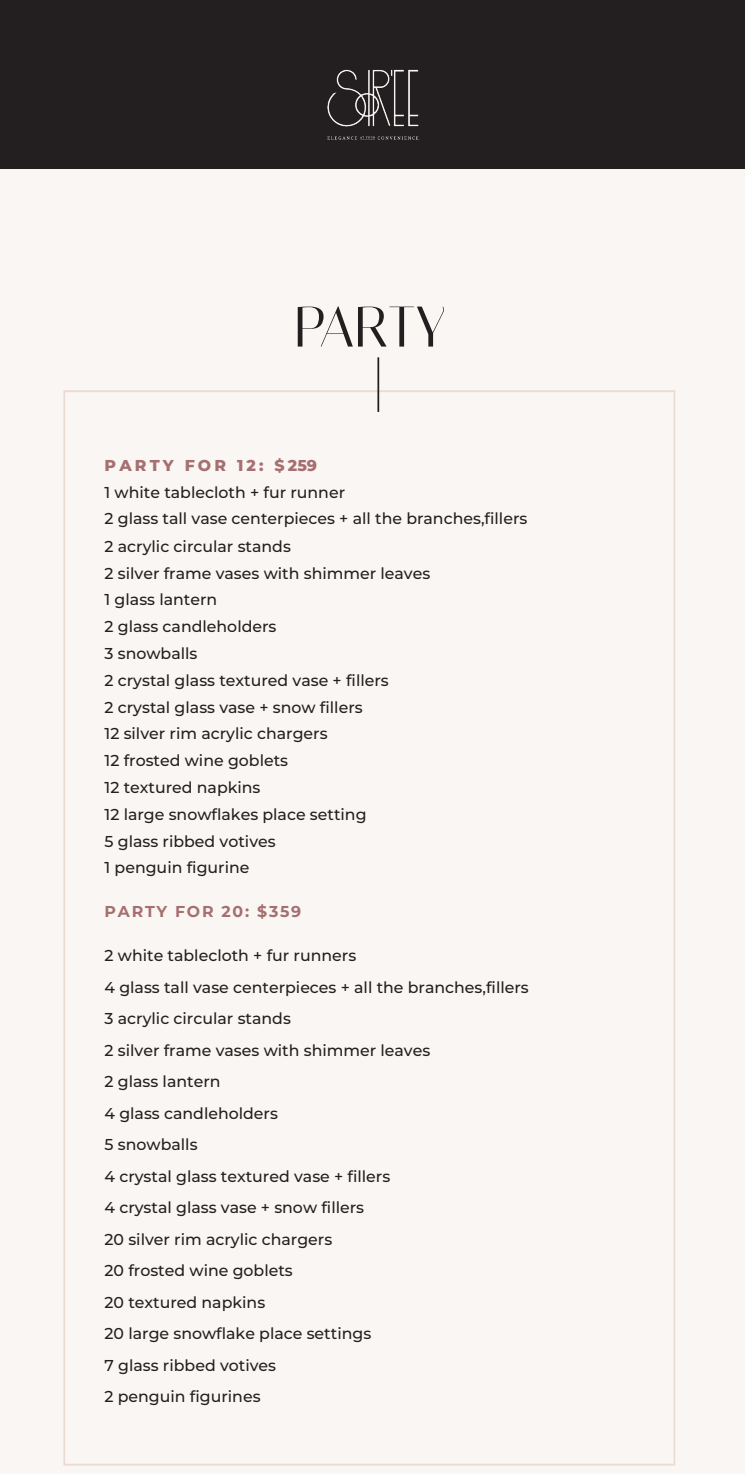
<style>
.page{position:relative;width:745px;height:1474px;background:#fff}
.page>*{position:absolute;margin:0;border:0;box-sizing:border-box;transform-origin:0 0}
.t1{font:57.05px "Italiana";letter-spacing:-.01em;color:#231f20}
.t2{font:500 15.75px/31.5px "Montserrat";color:#231f20}
.t3{font:700 15.75px "Montserrat";letter-spacing:.11em;color:#a56f70}
.t4{font:800 15.75px "Montserrat";letter-spacing:.1em;color:#a66f71}
.s1{font-weight:800;color:#a66f71}
</style>
<div class="page">
<div style="left:0;top:0;width:744px;height:1473px;background:#faf6f3"></div>
<div style="left:0;top:0;width:744px;height:169px;background:#231f20"></div>
<img style="left:327px;top:69px;width:92px;height:71px">
<hr style="left:377px;top:357px;width:2px;height:55px;background:#231f20">
<p class="t1" style="left:293px;top:293px;width:153px">PARTY</p>
<p class="t4" style="left:237px;top:453px;width:82px">1 2 $: 259</p>
<p class="t4" style="left:184px;top:453px;width:43px">FOR</p>
<p class="t2" style="left:104px;top:450px;width:242px;line-height:27.7px"><span class="s1">PARTY<br></span>1 white tablecloth + fur runner</p>
<p class="t2" style="left:104px;top:504px;width:424px;line-height:26.8px">2 glass tall vase centerpieces + all the branches,fillers<br>2 acrylic circular stands<br>2 silver frame vases with shimmer leaves<br>1 glass lantern<br>2 glass candleholders<br>3 snowballs<br>2 crystal glass textured vase + fillers<br>2 crystal glass vase + snow fillers<br>12 silver rim acrylic chargers<br>12 frosted wine goblets<br>12 textured napkins<br>12 large snowflakes place setting<br>5 glass ribbed votives<br>1 penguin figurine</p>
<p class="t3" style="left:257px;top:900px;width:46px">$359</p>
<p class="t3" style="left:175px;top:900px;width:40px">FOR</p>
<p class="t3" style="left:221px;top:900px;width:29px">20:</p>
<p class="t3" style="left:104px;top:900px;width:64px">PARTY</p>
<p class="t2" style="left:104px;top:939px;width:425px">2 white tablecloth + fur runners<br>4 glass tall vase centerpieces + all the branches,fillers<br>3 acrylic circular stands<br>2 silver frame vases with shimmer leaves<br>2 glass lantern<br>4 glass candleholders<br>5 snowballs<br>4 crystal glass textured vase + fillers<br>4 crystal glass vase + snow fillers<br>20 silver rim acrylic chargers<br>20 frosted wine goblets<br>20 textured napkins<br>20 large snowflake place settings<br>7 glass ribbed votives<br>2 penguin figurines</p>
</div>
